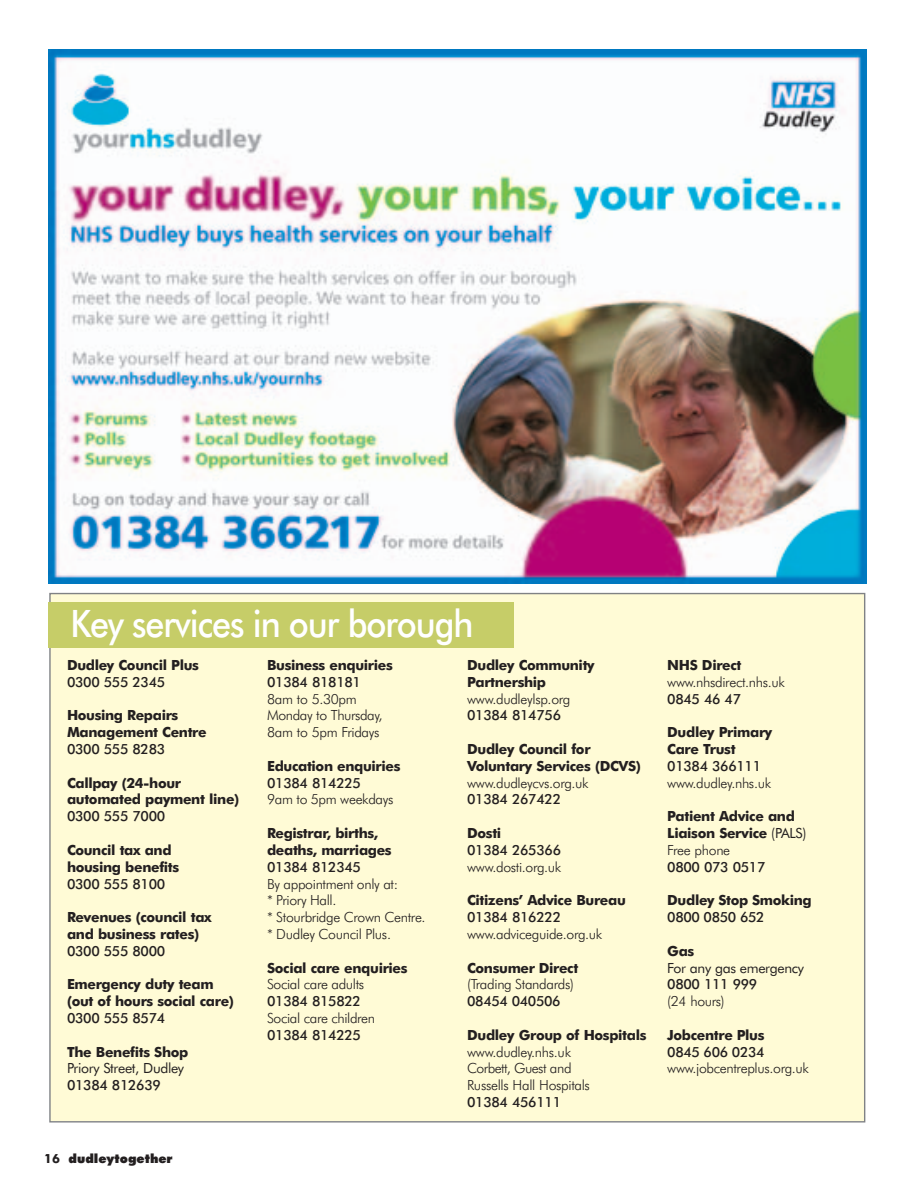
<style>
.page{position:relative;width:913px;height:1191px;background:#fff}
.page>*{position:absolute;margin:0;border:0;box-sizing:border-box;transform-origin:0 0}
.t1{font:500 37.8px "Futura BT";letter-spacing:-.03em;color:#fff;scale:.9 1}
.t2{font:700 14px/16.8px "Futura BT";letter-spacing:-.025em;color:#231f20}
.t3{font:300 14px/16.8px "Futura BT";letter-spacing:-.025em;color:#231f20}
.t4{font:500 14px "Futura BT";letter-spacing:-.025em;color:#231f20}
.t5{font:14px "Futura BT";letter-spacing:-.025em;color:#231f20}
.t6{font:900 12.6px "Futura BT";color:#231f20}
.s1{font-weight:700}
.s2{font-weight:400}
.s3{font-weight:300}
</style>
<div class="page">
<div style="left:51px;top:594px;width:813px;height:527px;background:#fffbd6"></div>
<img style="left:48px;top:49px;width:819px;height:534px">
<div style="left:49px;top:603px;width:465px;height:45px;background:#c6cd68"></div>
<h1 class="t1" style="left:71px;top:608px;width:449px">Key services in our borough</h1>
<p class="t2" style="left:67px;top:658px;width:134px">Dudley Council Plus</p>
<p class="t4" style="left:67px;top:676px;width:100px">0300 555 2345</p>
<p class="t2" style="left:67px;top:708px;width:141px">Housing Repairs<br>Management Centre</p>
<p class="t4" style="left:67px;top:743px;width:100px">0300 555 8283</p>
<p class="t2" style="left:67px;top:775px;width:174px">Callpay (24-hour automated payment line)</p>
<p class="t4" style="left:67px;top:810px;width:100px">0300 555 7000</p>
<p class="t2" style="left:67px;top:842px;width:114px">Council tax and housing benefits</p>
<p class="t4" style="left:67px;top:878px;width:100px">0300 555 8100</p>
<p class="t2" style="left:67px;top:910px;width:146px">Revenues (council tax and business rates)</p>
<p class="t4" style="left:67px;top:945px;width:100px">0300 555 8000</p>
<p class="t2" style="left:67px;top:977px;width:168px">Emergency duty team (out of hours social care)</p>
<p class="t4" style="left:67px;top:1012px;width:100px">0300 555 8574</p>
<p class="t2" style="left:67px;top:1044px;width:123px">The Benefits Shop</p>
<p class="t5" style="left:67px;top:1062px;width:119px">Priory Street, Dudley</p>
<p class="t4" style="left:67px;top:1079px;width:95px">01384 812639</p>
<p class="t6" style="left:44px;top:1153px;width:130px"><span class="s1">16</span> dudleytogether</p>
<p class="t2" style="left:267px;top:658px;width:127px">Business enquiries</p>
<p class="t4" style="left:267px;top:676px;width:95px">01384 818181</p>
<p class="t3" style="left:267px;top:691px;width:117px">8am to 5.30pm<br>Monday to Thursday,<br>8am to 5pm Fridays</p>
<p class="t2" style="left:267px;top:758px;width:135px">Education enquiries</p>
<p class="t4" style="left:267px;top:777px;width:95px">01384 814225</p>
<p class="t3" style="left:267px;top:792px;width:128px">9am to 5pm weekdays</p>
<p class="t2" style="left:267px;top:826px;width:126px">Registrar, births, deaths, marriages</p>
<p class="t4" style="left:267px;top:861px;width:95px">01384 812345</p>
<p class="t3" style="left:267px;top:876px;width:160px">By appointment only at:<br>* Priory Hall.<br>* Stourbridge Crown Centre. * Dudley Council Plus.</p>
<p class="t2" style="left:267px;top:960px;width:142px">Social care enquiries</p>
<p class="t3" style="left:267px;top:977px;width:99px">Social care adults</p>
<p class="t4" style="left:267px;top:995px;width:95px">01384 815822</p>
<p class="t3" style="left:267px;top:1010px;width:110px">Social care children</p>
<p class="t4" style="left:267px;top:1029px;width:95px">01384 814225</p>
<p class="t2" style="left:467px;top:658px;width:129px">Dudley Community<br>Partnership</p>
<p class="t3" style="left:467px;top:691px;width:105px">www.dudleylsp.org</p>
<p class="t4" style="left:467px;top:710px;width:95px">01384 814756</p>
<p class="t2" style="left:467px;top:742px;width:175px">Dudley Council for<br>Voluntary Services (DCVS)</p>
<p class="t3" style="left:467px;top:775px;width:123px">www.dudleycvs.org.uk</p>
<p class="t4" style="left:467px;top:794px;width:95px">01384 267422</p>
<p class="t2" style="left:467px;top:826px;width:36px">Dosti</p>
<p class="t4" style="left:467px;top:844px;width:95px">01384 265366</p>
<p class="t3" style="left:467px;top:859px;width:96px">www.dosti.org.uk</p>
<p class="t2" style="left:467px;top:893px;width:160px">Citizens’ Advice Bureau</p>
<p class="t4" style="left:467px;top:911px;width:95px">01384 816222</p>
<p class="t3" style="left:467px;top:926px;width:137px">www.adviceguide.org.uk</p>
<p class="t2" style="left:467px;top:960px;width:113px">Consumer Direct</p>
<p class="t3" style="left:467px;top:977px;width:108px">(Trading Standards)</p>
<p class="t4" style="left:467px;top:995px;width:95px">08454 040506</p>
<p class="t2" style="left:467px;top:1027px;width:181px">Dudley Group of Hospitals</p>
<p class="t3" style="left:467px;top:1044px;width:124px">www.dudley.nhs.uk<br>Corbett, Guest and<br>Russells Hall Hospitals</p>
<p class="t4" style="left:467px;top:1096px;width:95px">01384 456111</p>
<p class="t2" style="left:667px;top:658px;width:76px">NHS Direct</p>
<p class="t3" style="left:667px;top:674px;width:119px">www.nhsdirect.nhs.uk</p>
<p class="t4" style="left:667px;top:693px;width:75px">0845 46 47</p>
<p class="t2" style="left:667px;top:725px;width:107px">Dudley Primary<br>Care Trust</p>
<p class="t4" style="left:667px;top:760px;width:95px">01384 366111</p>
<p class="t3" style="left:667px;top:775px;width:105px">www.dudley.nhs.uk</p>
<p class="t2" style="left:667px;top:809px;width:141px">Patient Advice and<br>Liaison Service <span class="s2">(PALS)<br></span><span class="s3">Free phone</span></p>
<p class="t4" style="left:667px;top:861px;width:100px">0800 073 0517</p>
<p class="t2" style="left:667px;top:893px;width:146px">Dudley Stop Smoking</p>
<p class="t4" style="left:667px;top:911px;width:99px">0800 0850 652</p>
<p class="t2" style="left:667px;top:943px;width:29px">Gas</p>
<p class="t5" style="left:667px;top:962px;width:138px">For any gas emergency</p>
<p class="t4" style="left:667px;top:978px;width:92px">0800 111 999</p>
<p class="t3" style="left:667px;top:994px;width:59px">(24 hours)</p>
<p class="t2" style="left:667px;top:1027px;width:99px">Jobcentre Plus</p>
<p class="t4" style="left:667px;top:1046px;width:99px">0845 606 0234</p>
<p class="t3" style="left:667px;top:1061px;width:143px">www.jobcentreplus.org.uk</p>
</div>
